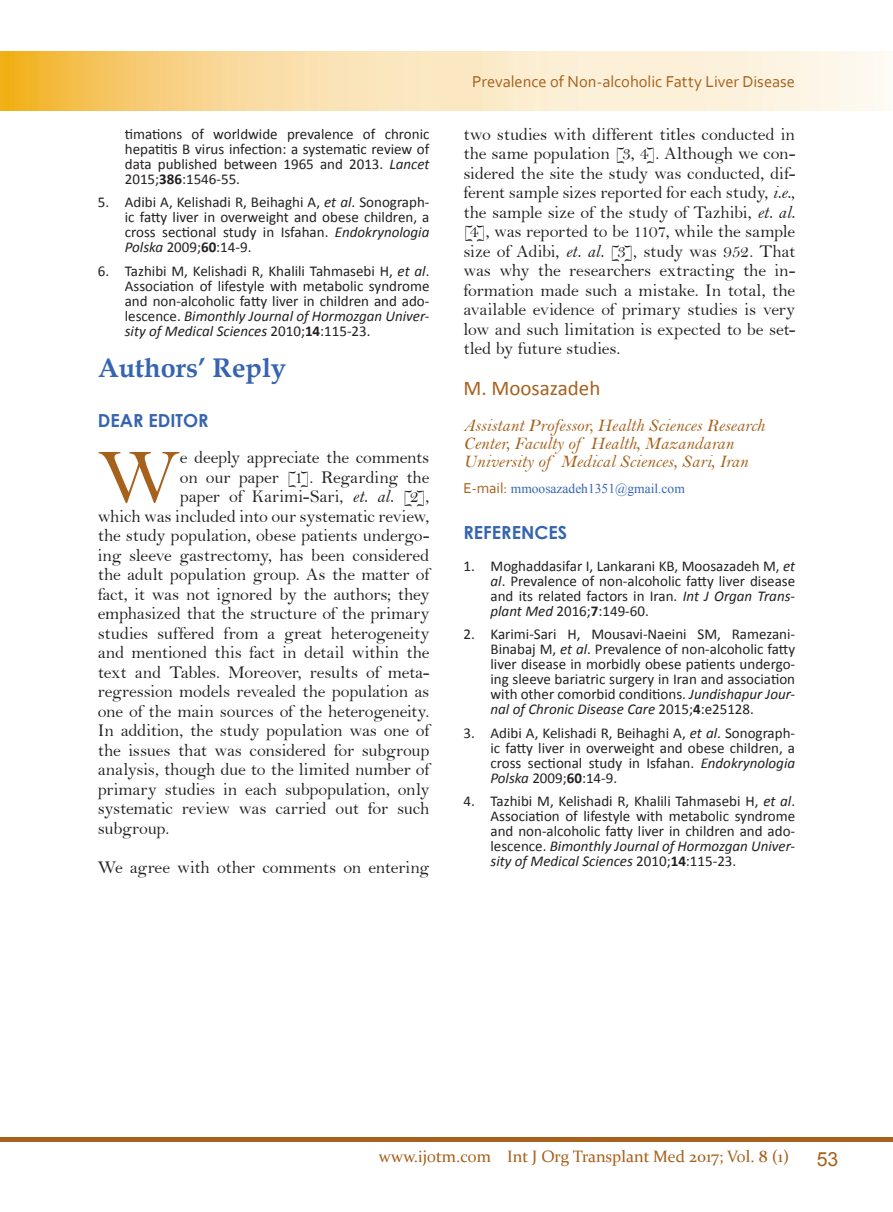
<style>
.page{position:relative;width:893px;height:1212px;background:#fff}
.page>*{position:absolute;margin:0;border:0;box-sizing:border-box;transform-origin:0 0}
.Body_first_Para{font:79.65px "Bell";color:#a6611c}
.t1{font:700 27px "Book Antiqua";color:#3665b0}
.Authors{font:21px "Calibri";color:#a6611c}
.t2{font:19.5px "Arial";color:#a6611c}
.Body_first_Para-2{font:18px "Bell";letter-spacing:-.015em;color:#231f20}
.Body{font:18px/19.5px "Bell";letter-spacing:-.01em;color:#231f20;text-align:justify}
.Affiliation{font:18px/18px "Bell MT Italic";color:#a6611c}
.Body_first_Para-3{font:18px "Bell";letter-spacing:.005em;color:#231f20}
.Heading{font:700 18px "Century Gothic";color:#3665b0}
.t3{font:16.5px "Constantia";color:#a6611c}
.Running_Title{font:16.5px "Corbel";color:#a6611c}
.t4{font:15px/15px "Calibri";color:#231f20;text-align:justify}
.Corespondence{font:13.5px "Times New Roman";color:#3665b0}
.s1{font-style:italic}
.s2{font-weight:700}
.s3{font-family:"Bell MT Italic"}
.s4{font-family:"Corbel";font-size:15px;color:#a6611c}
</style>
<div class="page">
<div style="left:0;top:1137px;width:893px;height:5px;background:#a6611c"></div>
<img style="left:0;top:52px;width:883px;height:59px">
<p class="t4" style="left:125px;top:126px;width:306px">timations of worldwide prevalence of chronic hepatitis B virus infection: a systematic review of data published between 1965 and 2013. <span class="s1">Lancet </span>2015;<span class="s2">386</span>:1546-55.</p>
<p class="t4" style="left:125px;top:195px;width:306px;text-indent:-27px">5. Adibi A, Kelishadi R, Beihaghi A, <span class="s1">et al</span>. Sonograph&shy;ic fatty liver in overweight and obese children, a cross sectional study in Isfahan. <span class="s1">Endokrynologia Polska</span> 2009;<span class="s2">60</span>:14-9.</p>
<p class="t4" style="left:125px;top:263px;width:306px;text-indent:-27px">6. Tazhibi M, Kelishadi R, Khalili Tahmasebi H, <span class="s1">et al</span>.<br>Association of lifestyle with metabolic syndrome and non-alcoholic fatty liver in children and ado&shy;lescence. <span class="s1">Bimonthly Journal of Hormozgan Univer&shy;sity of Medical Sciences</span> 2010;<span class="s2">14</span>:115-23.</p>
<p class="t1" style="left:98px;top:349px;width:190px">Authors’ Reply</p>
<p class="Heading" style="left:98px;top:406px;width:112px">DEAR EDITOR</p>
<p class="Body_first_Para" style="left:98px;top:429px;width:84px">W</p>
<p class="Body_first_Para-2" style="left:180px;top:447px;width:251px">e deeply appreciate the comments</p>
<p class="Body_first_Para-2" style="left:180px;top:466px;width:251px">on our paper [1]. Regarding the</p>
<p class="Body_first_Para-3" style="left:180px;top:486px;width:251px">paper of Karimi-Sari, <span class="s3">et. al.</span> [2],</p>
<p class="Body_first_Para-2" style="left:98px;top:505px;width:333px">which was included into our systematic review,</p>
<p class="Body_first_Para-2" style="left:98px;top:525px;width:333px">the study population, obese patients undergo-</p>
<p class="Body_first_Para-2" style="left:98px;top:544px;width:333px">ing sleeve gastrectomy, has been considered</p>
<p class="Body_first_Para-2" style="left:98px;top:564px;width:333px">the adult population group. As the matter of</p>
<p class="Body_first_Para-2" style="left:98px;top:583px;width:333px">fact, it was not ignored by the authors; they</p>
<p class="Body_first_Para-2" style="left:98px;top:603px;width:333px">emphasized that the structure of the primary</p>
<p class="Body_first_Para-2" style="left:98px;top:622px;width:333px">studies suffered from a great heterogeneity</p>
<p class="Body_first_Para-2" style="left:98px;top:642px;width:333px">and mentioned this fact in detail within the</p>
<p class="Body_first_Para-2" style="left:98px;top:661px;width:333px">text and Tables. Moreover, results of meta-</p>
<p class="Body_first_Para-2" style="left:98px;top:681px;width:333px">regression models revealed the population as</p>
<p class="Body_first_Para-2" style="left:98px;top:700px;width:333px">one of the main sources of the heterogeneity.</p>
<p class="Body_first_Para-2" style="left:98px;top:720px;width:333px">In addition, the study population was one of</p>
<p class="Body_first_Para-2" style="left:98px;top:739px;width:333px">the issues that was considered for subgroup</p>
<p class="Body_first_Para-2" style="left:98px;top:759px;width:333px">analysis, though due to the limited number of</p>
<p class="Body_first_Para-2" style="left:98px;top:778px;width:333px">primary studies in each subpopulation, only</p>
<p class="Body_first_Para-2" style="left:98px;top:798px;width:333px">systematic review was carried out for such</p>
<p class="Body_first_Para-2" style="left:98px;top:817px;width:73px">subgroup.</p>
<p class="Body" style="left:98px;top:857px;width:333px">We agree with other comments on entering</p>
<p class="Running_Title" style="left:472px;top:72px;width:324px">Prevalence of Non-alcoholic Fatty Liver Disease</p>
<p class="Body" style="left:463px;top:124px;width:333px">two studies with different titles conducted in the same population [3, 4]. Although we con&shy;sidered the site the study was conducted, dif&shy;ferent sample sizes reported for each study, <span class="s3">i.e.</span>, the sample size of the study of Tazhibi, <span class="s3">et. al. </span>[4], was reported to be 1107, while the sample size of Adibi, <span class="s3">et. al.</span> [3], study was 952. That was why the researchers extracting the in&shy;formation made such a mistake. In total, the available evidence of primary studies is very low and such limitation is expected to be set&shy;tled by future studies.</p>
<p class="Authors" style="left:463px;top:374px;width:138px">M. Moosazadeh</p>
<p class="Affiliation" style="left:463px;top:416px;width:303px">Assistant Professor, Health Sciences Research<br>Center, Faculty of Health, Mazandaran<br>University of Medical Sciences, Sari, Iran</p>
<p class="Corespondence" style="left:463px;top:479px;width:223px"><span class="s4">E-mail:</span> mmoosazadeh1351@gmail.com</p>
<p class="Heading" style="left:463px;top:518px;width:105px">REFERENCES</p>
<p class="t4" style="left:490px;top:558px;width:306px;text-indent:-27px">1. Moghaddasifar I, Lankarani KB, Moosazadeh M, <span class="s1">et al</span>. Prevalence of non-alcoholic fatty liver disease and its related factors in Iran. <span class="s1">Int J Organ Trans&shy;plant Med</span> 2016;<span class="s2">7</span>:149-60.</p>
<p class="t4" style="left:490px;top:627px;width:306px;text-indent:-27px">2. Karimi-Sari H, Mousavi-Naeini SM, Ramezani-Binabaj M, <span class="s1">et al</span>. Prevalence of non-alcoholic fatty liver disease in morbidly obese patients undergo&shy;ing sleeve bariatric surgery in Iran and association with other comorbid conditions. <span class="s1">Jundishapur Jour&shy;nal of Chronic Disease Care</span> 2015;<span class="s2">4</span>:e25128.</p>
<p class="t4" style="left:490px;top:725px;width:306px;text-indent:-27px">3. Adibi A, Kelishadi R, Beihaghi A, <span class="s1">et al</span>. Sonograph&shy;ic fatty liver in overweight and obese children, a cross sectional study in Isfahan. <span class="s1">Endokrynologia Polska</span> 2009;<span class="s2">60</span>:14-9.</p>
<p class="t4" style="left:490px;top:794px;width:306px;text-indent:-27px">4. Tazhibi M, Kelishadi R, Khalili Tahmasebi H, <span class="s1">et al</span>.<br>Association of lifestyle with metabolic syndrome and non-alcoholic fatty liver in children and ado&shy;lescence. <span class="s1">Bimonthly Journal of Hormozgan Univer&shy;sity of Medical Sciences</span> 2010;<span class="s2">14</span>:115-23.</p>
<p class="t3" style="left:379px;top:1145px;width:412px">www.ijotm.com Int J Org Transplant Med 2017; Vol. 8 (1)</p>
<p class="t2" style="left:817px;top:1146px;width:23px">53</p>
</div>
